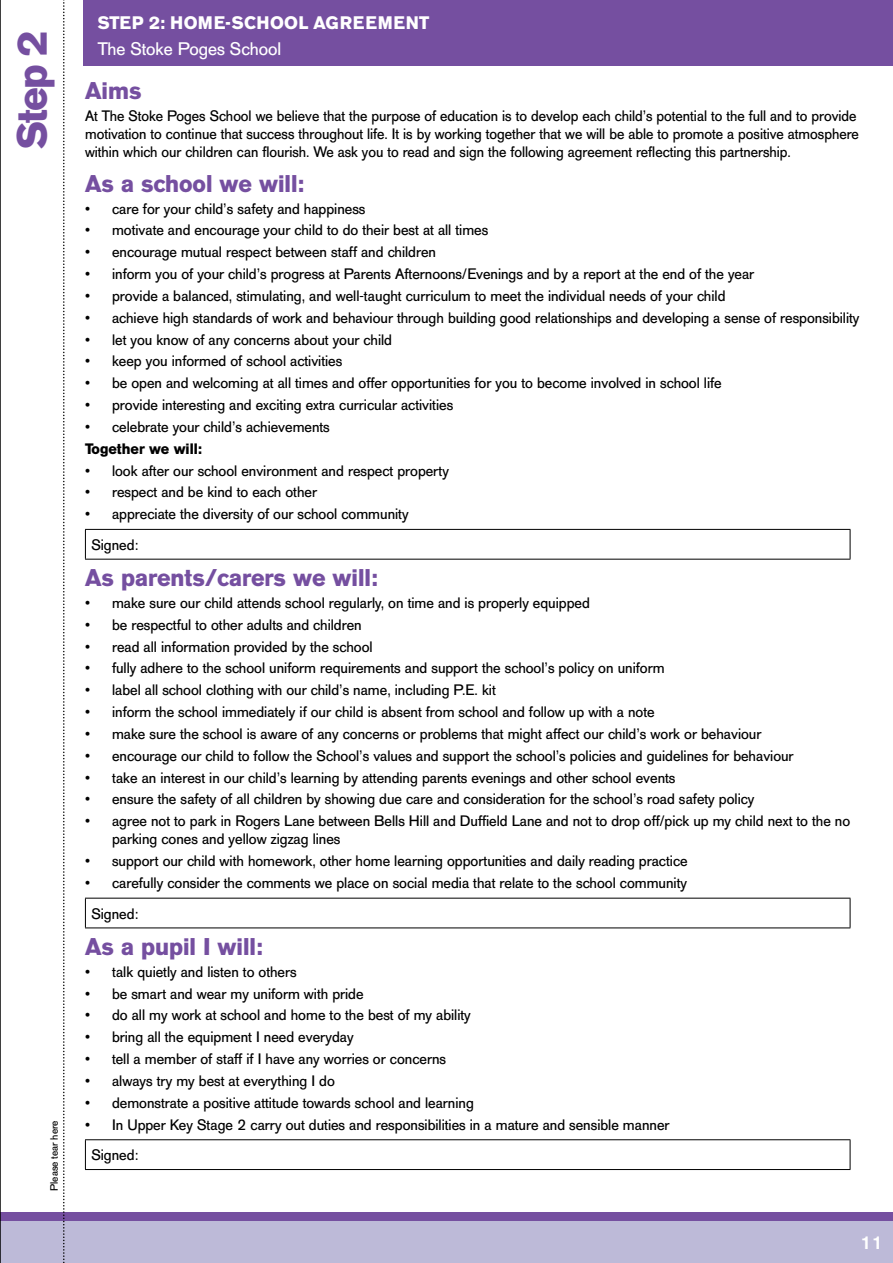
<style>
.page{position:relative;width:893px;height:1263px;background:#fff}
.page>*{position:absolute;margin:0;border:0;box-sizing:border-box;transform-origin:0 0}
.t1{font:700 42px "AG Old Face";color:#754fa0}
.t2{font:700 24px "AG Old Face";color:#754fa0}
.t3{font:700 18px "AG Old Face";letter-spacing:.02em;color:#fff}
.t4{font:18px "AG Old Face";color:#fff}
.t5{font:500 18px "AG Old Face";color:#fff}
.t6{font:15px/30.6px "AG Old Face";color:#000}
.t7{font:700 15px "AG Old Face";color:#000}
.t8{font:10.5px "AG Old Face";color:#000}
</style>
<div class="page">
<div style="left:0;top:1220px;width:893px;height:43px;background:#bdbad8"></div>
<div style="left:0;top:1212px;width:893px;height:8px;background:#754fa0"></div>
<svg style="left:63px;top:0;width:2px;height:1263px"></svg>
<div style="left:84px;top:0;width:809px;height:65px;background:#754fa0"></div>
<hr style="left:0;top:0;width:1px;height:1263px;background:#000">
<hr style="left:85px;top:529px;width:765px;height:1px;background:#000">
<svg style="left:85px;top:530px;width:1px;height:29px"></svg>
<svg style="left:850px;top:530px;width:1px;height:29px"></svg>
<hr style="left:85px;top:559px;width:765px;height:1px;background:#000">
<hr style="left:85px;top:898px;width:765px;height:1px;background:#000">
<svg style="left:85px;top:898px;width:1px;height:29px"></svg>
<svg style="left:850px;top:898px;width:1px;height:29px"></svg>
<hr style="left:85px;top:927px;width:765px;height:1px;background:#000">
<hr style="left:85px;top:1139px;width:765px;height:1px;background:#000">
<svg style="left:85px;top:1140px;width:1px;height:29px"></svg>
<svg style="left:850px;top:1140px;width:1px;height:29px"></svg>
<hr style="left:85px;top:1169px;width:765px;height:1px;background:#000">
<h1 class="t1" style="left:7px;top:149px;width:120px;rotate:-90deg">Step 2</h1>
<p class="t8" style="left:48px;top:1191px;width:72px;rotate:-90deg">Please tear here</p>
<p class="t3" style="left:98px;top:12px;width:333px">STEP 2: HOME-SCHOOL AGREEMENT</p>
<p class="t4" style="left:98px;top:38px;width:185px">The Stoke Poges School</p>
<h2 class="t2" style="left:85px;top:76px;width:58px">Aims</h2>
<p class="t6" style="left:85px;top:107px;width:775px;line-height:18px">At The Stoke Poges School we believe that the purpose of education is to develop each child’s potential to the full and to provide motivation to continue that success throughout life. It is by working together that we will be able to promote a positive atmosphere within which our children can flourish. We ask you to read and sign the following agreement reflecting this partnership.</p>
<h2 class="t2" style="left:85px;top:169px;width:221px">As a school we will:</h2>
<p class="t6" style="left:85px;top:193px;width:282px">• care for your child’s safety and happiness</p>
<p class="t6" style="left:85px;top:215px;width:405px">• motivate and encourage your child to do their best at all times</p>
<p class="t6" style="left:85px;top:237px;width:353px">• encourage mutual respect between staff and children</p>
<p class="t6" style="left:85px;top:259px;width:671px">• inform you of your child’s progress at Parents Afternoons/Evenings and by a report at the end of the year</p>
<p class="t6" style="left:85px;top:281px;width:642px">• provide a balanced, stimulating, and well-taught curriculum to meet the individual needs of your child</p>
<p class="t6" style="left:85px;top:302px;width:776px">• achieve high standards of work and behaviour through building good relationships and developing a sense of responsibility</p>
<p class="t6" style="left:85px;top:324px;width:308px">• let you know of any concerns about your child</p>
<p class="t6" style="left:85px;top:346px;width:259px">• keep you informed of school activities</p>
<p class="t6" style="left:85px;top:368px;width:638px">• be open and welcoming at all times and offer opportunities for you to become involved in school life</p>
<p class="t6" style="left:85px;top:390px;width:370px">• provide interesting and exciting extra curricular activities</p>
<p class="t6" style="left:85px;top:412px;width:246px">• celebrate your child’s achievements</p>
<p class="t7" style="left:85px;top:439px;width:118px">Together we will:</p>
<p class="t6" style="left:85px;top:455px;width:365px">• look after our school environment and respect property</p>
<p class="t6" style="left:85px;top:477px;width:234px">• respect and be kind to each other</p>
<p class="t6" style="left:91px;top:499px;width:319px;text-indent:-6px">• appreciate the diversity of our school community<br>Signed:</p>
<h2 class="t2" style="left:85px;top:563px;width:294px">As parents/carers we will:</h2>
<p class="t6" style="left:85px;top:588px;width:506px">• make sure our child attends school regularly, on time and is properly equipped</p>
<p class="t6" style="left:85px;top:610px;width:278px">• be respectful to other adults and children</p>
<p class="t6" style="left:85px;top:631px;width:289px">• read all information provided by the school</p>
<p class="t6" style="left:85px;top:653px;width:581px">• fully adhere to the school uniform requirements and support the school’s policy on uniform</p>
<p class="t6" style="left:85px;top:675px;width:412px">• label all school clothing with our child’s name, including P.E. kit</p>
<p class="t6" style="left:85px;top:697px;width:571px">• inform the school immediately if our child is absent from school and follow up with a note</p>
<p class="t6" style="left:85px;top:719px;width:678px">• make sure the school is aware of any concerns or problems that might affect our child’s work or behaviour</p>
<p class="t6" style="left:85px;top:740px;width:710px">• encourage our child to follow the School’s values and support the school’s policies and guidelines for behaviour</p>
<p class="t6" style="left:85px;top:762px;width:592px">• take an interest in our child’s learning by attending parents evenings and other school events</p>
<p class="t6" style="left:85px;top:784px;width:671px">• ensure the safety of all children by showing due care and consideration for the school’s road safety policy</p>
<p class="t6" style="left:112px;top:812px;width:740px;line-height:18px;text-indent:-27px">• agree not to park in Rogers Lane between Bells Hill and Duffield Lane and not to drop off/pick up my child next to the no parking cones and yellow zigzag lines</p>
<p class="t6" style="left:85px;top:846px;width:604px">• support our child with homework, other home learning opportunities and daily reading practice</p>
<p class="t6" style="left:91px;top:868px;width:597px;text-indent:-6px">• carefully consider the comments we place on social media that relate to the school community<br>Signed:</p>
<h2 class="t2" style="left:85px;top:932px;width:179px">As a pupil I will:</h2>
<p class="t6" style="left:85px;top:956px;width:213px">• talk quietly and listen to others</p>
<p class="t6" style="left:85px;top:978px;width:280px">• be smart and wear my uniform with pride</p>
<p class="t6" style="left:85px;top:1000px;width:387px">• do all my work at school and home to the best of my ability</p>
<p class="t6" style="left:85px;top:1022px;width:270px">• bring all the equipment I need everyday</p>
<p class="t6" style="left:85px;top:1044px;width:363px">• tell a member of staff if I have any worries or concerns</p>
<p class="t6" style="left:85px;top:1066px;width:251px">• always try my best at everything I do</p>
<p class="t6" style="left:85px;top:1087px;width:390px">• demonstrate a positive attitude towards school and learning</p>
<p class="t6" style="left:91px;top:1109px;width:580px;text-indent:-6px">• In Upper Key Stage 2 carry out duties and responsibilities in a mature and sensible manner<br>Signed:</p>
<p class="t5" style="left:860px;top:1232px;width:24px">11</p>
</div>
